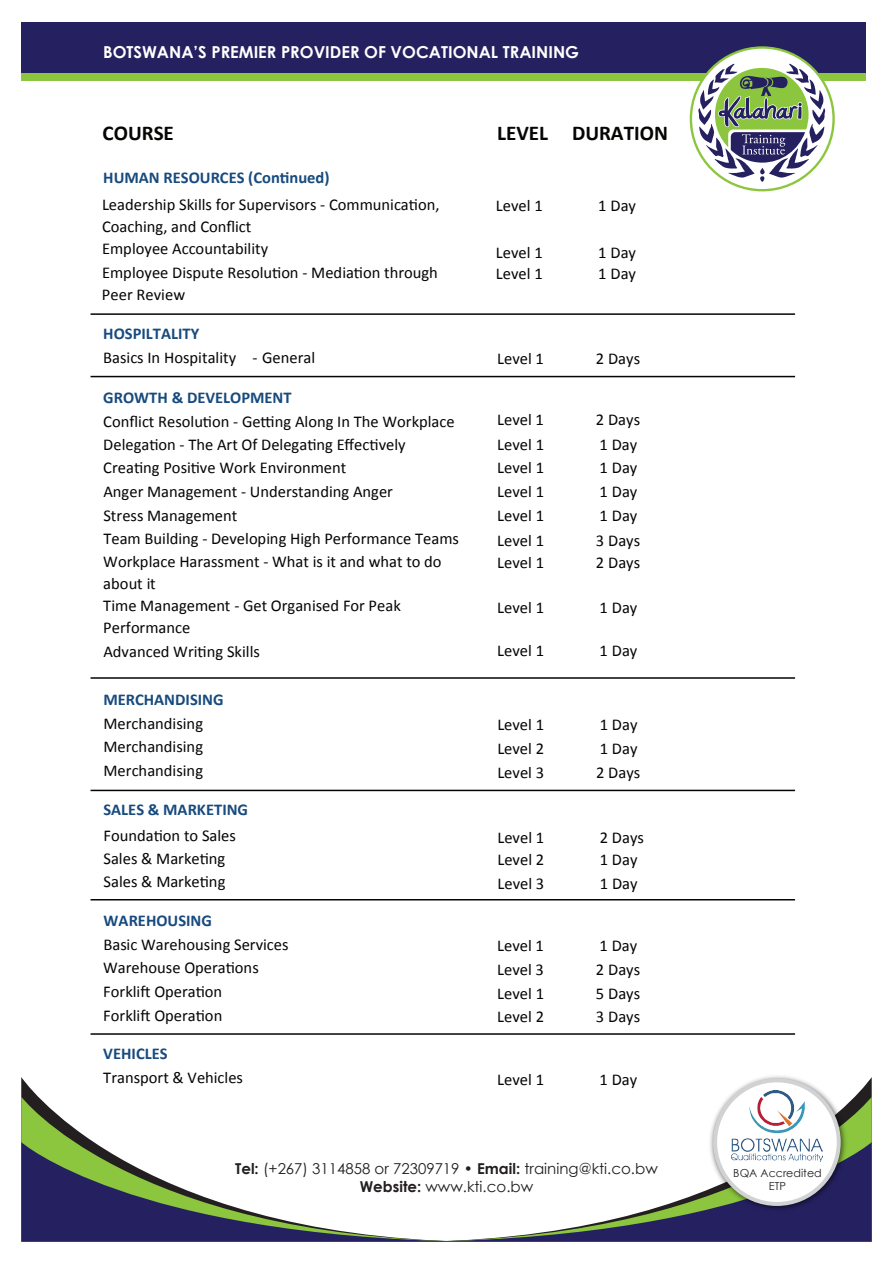
<style>
.page{position:relative;width:893px;height:1263px;background:#fff}
.page>*{position:absolute;margin:0;border:0;box-sizing:border-box;transform-origin:0 0}
.t1{font:700 21.15px "Calibri";color:#050504}
.t2{font:16.5px/22px "Calibri";color:#050504}
.t3{font:700 16.5px "Calibri";color:#174a7e}
.t4{font:700 16.5px "Century Gothic";color:#fff}
.t5{font:15px/18px "Century Gothic";color:#231f20;text-align:center}
.t6{font:11.1px/13.2px "Century Gothic";color:#231f20;text-align:center}
.s1{font-weight:700}
</style>
<div class="page">
<svg style="left:850px;top:1097px;width:22px;height:45px"></svg>
<svg style="left:21px;top:1097px;width:73px;height:45px"></svg>
<svg style="left:21px;top:1142px;width:851px;height:100px"></svg>
<img style="left:707px;top:1076px;width:143px;height:139px">
<div style="left:713px;top:1078px;width:128px;height:128px;background:#d1d2d4;border-radius:50%"></div>
<div style="left:717px;top:1082px;width:120px;height:120px;background:#fff;border-radius:50%"></div>
<img style="left:731px;top:1090px;width:92px;height:72px">
<hr style="left:91px;top:376px;width:704px;height:1px;background:#050504">
<hr style="left:91px;top:313px;width:704px;height:2px;background:#050504">
<hr style="left:91px;top:677px;width:704px;height:2px;background:#050504">
<hr style="left:91px;top:790px;width:704px;height:1px;background:#050504">
<hr style="left:91px;top:899px;width:704px;height:1px;background:#050504">
<hr style="left:91px;top:1033px;width:704px;height:2px;background:#050504">
<div style="left:21px;top:22px;width:845px;height:51px;background:#252161"></div>
<div style="left:21px;top:73px;width:845px;height:7px;background:#8bc63e"></div>
<svg style="left:690px;top:46px;width:145px;height:146px"></svg>
<p class="t4" style="left:103px;top:39px;width:477px">BOTSWANA’S PREMIER PROVIDER OF VOCATIONAL TRAINING</p>
<p class="t1" style="left:103px;top:120px;width:73px">COURSE</p>
<p class="t3" style="left:103px;top:167px;width:228px">HUMAN RESOURCES (Continued)</p>
<p class="t1" style="left:497px;top:120px;width:172px">LEVEL DURATION</p>
<p class="t2" style="left:102px;top:193px;width:339px">Leadership Skills for Supervisors - Communication,<br>Coaching, and Conflict</p>
<p class="t2" style="left:496px;top:194px;width:48px">Level 1</p>
<p class="t2" style="left:598px;top:194px;width:39px">1 Day</p>
<p class="t2" style="left:102px;top:237px;width:168px">Employee Accountability</p>
<p class="t2" style="left:496px;top:242px;width:48px">Level 1</p>
<p class="t2" style="left:598px;top:242px;width:39px">1 Day</p>
<p class="t2" style="left:102px;top:262px;width:337px">Employee Dispute Resolution - Mediation through<br>Peer Review</p>
<p class="t2" style="left:496px;top:263px;width:48px">Level 1</p>
<p class="t2" style="left:598px;top:263px;width:39px">1 Day</p>
<p class="t3" style="left:103px;top:323px;width:98px">HOSPILTALITY</p>
<p class="t2" style="left:103px;top:346px;width:213px">Basics In Hospitality - General</p>
<p class="t2" style="left:497px;top:348px;width:48px">Level 1</p>
<p class="t2" style="left:596px;top:348px;width:46px">2 Days</p>
<p class="t3" style="left:103px;top:387px;width:190px">GROWTH &amp; DEVELOPMENT</p>
<p class="t2" style="left:103px;top:410px;width:353px">Conflict Resolution - Getting Along In The Workplace</p>
<p class="t2" style="left:497px;top:408px;width:48px">Level 1</p>
<p class="t2" style="left:596px;top:408px;width:46px">2 Days</p>
<p class="t2" style="left:103px;top:433px;width:304px">Delegation - The Art Of Delegating Effectively</p>
<p class="t2" style="left:497px;top:433px;width:48px">Level 1</p>
<p class="t2" style="left:600px;top:433px;width:39px">1 Day</p>
<p class="t2" style="left:103px;top:457px;width:245px">Creating Positive Work Environment</p>
<p class="t2" style="left:497px;top:457px;width:48px">Level 1</p>
<p class="t2" style="left:600px;top:457px;width:39px">1 Day</p>
<p class="t2" style="left:103px;top:481px;width:291px">Anger Management - Understanding Anger</p>
<p class="t2" style="left:497px;top:481px;width:48px">Level 1</p>
<p class="t2" style="left:600px;top:481px;width:39px">1 Day</p>
<p class="t2" style="left:103px;top:504px;width:135px">Stress Management</p>
<p class="t2" style="left:497px;top:505px;width:48px">Level 1</p>
<p class="t2" style="left:600px;top:505px;width:39px">1 Day</p>
<p class="t2" style="left:103px;top:528px;width:357px">Team Building - Developing High Performance Teams</p>
<p class="t2" style="left:497px;top:530px;width:48px">Level 1</p>
<p class="t2" style="left:596px;top:530px;width:46px">3 Days</p>
<p class="t2" style="left:103px;top:551px;width:340px">Workplace Harassment - What is it and what to do about it</p>
<p class="t2" style="left:497px;top:552px;width:48px">Level 1</p>
<p class="t2" style="left:596px;top:552px;width:46px">2 Days</p>
<p class="t2" style="left:103px;top:595px;width:299px">Time Management - Get Organised For Peak<br>Performance</p>
<p class="t2" style="left:497px;top:596px;width:48px">Level 1</p>
<p class="t2" style="left:600px;top:596px;width:39px">1 Day</p>
<p class="t2" style="left:103px;top:640px;width:158px">Advanced Writing Skills</p>
<p class="t2" style="left:497px;top:639px;width:48px">Level 1</p>
<p class="t2" style="left:600px;top:639px;width:39px">1 Day</p>
<p class="t3" style="left:103px;top:689px;width:122px">MERCHANDISING</p>
<p class="t2" style="left:103px;top:712px;width:101px">Merchandising</p>
<p class="t2" style="left:497px;top:714px;width:48px">Level 1</p>
<p class="t2" style="left:600px;top:714px;width:39px">1 Day</p>
<p class="t2" style="left:103px;top:736px;width:101px">Merchandising</p>
<p class="t2" style="left:497px;top:737px;width:48px">Level 2</p>
<p class="t2" style="left:600px;top:737px;width:39px">1 Day</p>
<p class="t2" style="left:103px;top:759px;width:101px">Merchandising</p>
<p class="t2" style="left:497px;top:761px;width:48px">Level 3</p>
<p class="t2" style="left:596px;top:761px;width:46px">2 Days</p>
<p class="t3" style="left:103px;top:799px;width:146px">SALES &amp; MARKETING</p>
<p class="t2" style="left:104px;top:847px;width:123px">Sales &amp; Marketing</p>
<p class="t2" style="left:497px;top:849px;width:48px">Level 2</p>
<p class="t2" style="left:600px;top:849px;width:39px">1 Day</p>
<p class="t2" style="left:104px;top:825px;width:134px">Foundation to Sales</p>
<p class="t2" style="left:497px;top:826px;width:48px">Level 1</p>
<p class="t2" style="left:600px;top:826px;width:46px">2 Days</p>
<p class="t2" style="left:104px;top:871px;width:123px">Sales &amp; Marketing</p>
<p class="t2" style="left:497px;top:872px;width:48px">Level 3</p>
<p class="t2" style="left:600px;top:872px;width:39px">1 Day</p>
<p class="t3" style="left:104px;top:910px;width:110px">WAREHOUSING</p>
<p class="t2" style="left:104px;top:933px;width:187px">Basic Warehousing Services</p>
<p class="t2" style="left:497px;top:935px;width:48px">Level 1</p>
<p class="t2" style="left:599px;top:935px;width:39px">1 Day</p>
<p class="t2" style="left:103px;top:957px;width:157px">Warehouse Operations</p>
<p class="t2" style="left:497px;top:958px;width:48px">Level 3</p>
<p class="t2" style="left:596px;top:958px;width:46px">2 Days</p>
<p class="t2" style="left:103px;top:980px;width:121px">Forklift Operation</p>
<p class="t2" style="left:497px;top:982px;width:48px">Level 1</p>
<p class="t2" style="left:596px;top:982px;width:46px">5 Days</p>
<p class="t2" style="left:103px;top:1004px;width:121px">Forklift Operation</p>
<p class="t2" style="left:497px;top:1006px;width:48px">Level 2</p>
<p class="t2" style="left:596px;top:1006px;width:46px">3 Days</p>
<p class="t3" style="left:103px;top:1043px;width:66px">VEHICLES</p>
<p class="t2" style="left:103px;top:1066px;width:141px">Transport &amp; Vehicles</p>
<p class="t2" style="left:497px;top:1068px;width:48px">Level 1</p>
<p class="t2" style="left:600px;top:1068px;width:39px">1 Day</p>
<p class="t5" style="left:235px;top:1160px;width:424px"><span class="s1">Tel:</span> (+267) 3114858 or 72309719 • <span class="s1">Email:</span> training@kti.co.bw<br><span class="s1">Website:</span> www.kti.co.bw</p>
<p class="t6" style="left:733px;top:1166px;width:90px">BQA Accredited<br>ETP</p>
</div>
